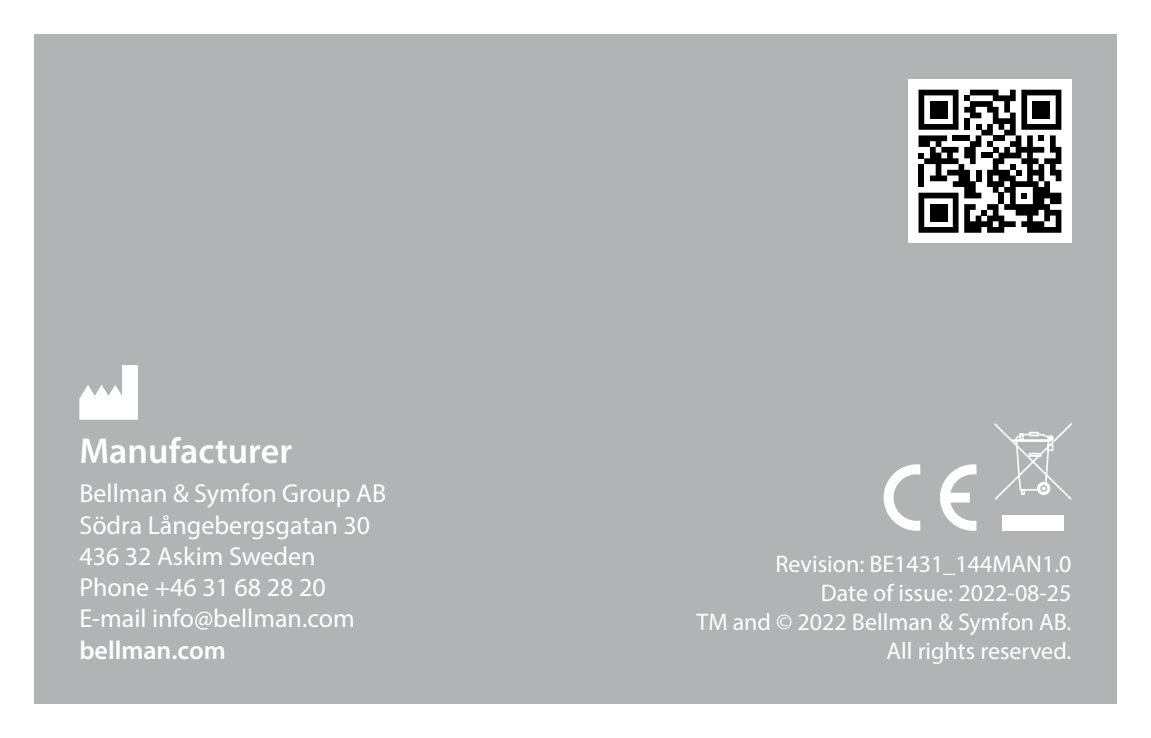
<style>
.page{position:relative;width:1151px;height:738px;background:#fff}
.page>*{position:absolute;margin:0;border:0;box-sizing:border-box;transform-origin:0 0}
.t1{font:600 36px "Myriad Pro";color:#fff}
.t2{font:26px/31.2px "Myriad Pro";color:#fff}
.t3{font:600 26px "Myriad Pro";color:#fff}
.t4{font:24px/28.8px "Myriad Pro";color:#fff;text-align:right}
</style>
<div class="page">
<div style="left:34px;top:34px;width:1083px;height:669px;background:#b1b3b4"></div>
<svg style="left:79px;top:365px;width:59px;height:54px"></svg>
<div style="left:1002px;top:515px;width:62px;height:15px;background:#fff"></div>
<svg style="left:994px;top:423px;width:77px;height:76px"></svg>
<svg style="left:940px;top:464px;width:36px;height:66px"></svg>
<svg style="left:883px;top:464px;width:37px;height:66px"></svg>
<div style="left:908px;top:79px;width:163px;height:164px;background:#fff"></div>
<svg style="left:918px;top:90px;width:143px;height:142px"></svg>
<h1 class="t1" style="left:79px;top:428px;width:214px">Manufacturer</h1>
<p class="t2" style="left:79px;top:477px;width:308px">Bellman &amp; Symfon Group AB<br>Södra Långebergsgatan 30<br>436 32 Askim Sweden<br>Phone +46 31 68 28 20<br>E-mail info@bellman.com</p>
<p class="t3" style="left:79px;top:632px;width:148px">bellman.com</p>
<p class="t4" style="left:696px;top:548px;width:377px">Revision: BE1431_144MAN1.0<br>Date of issue: 2022-08-25<br>TM and © 2022 Bellman &amp; Symfon AB.<br>All rights reserved.</p>
</div>
